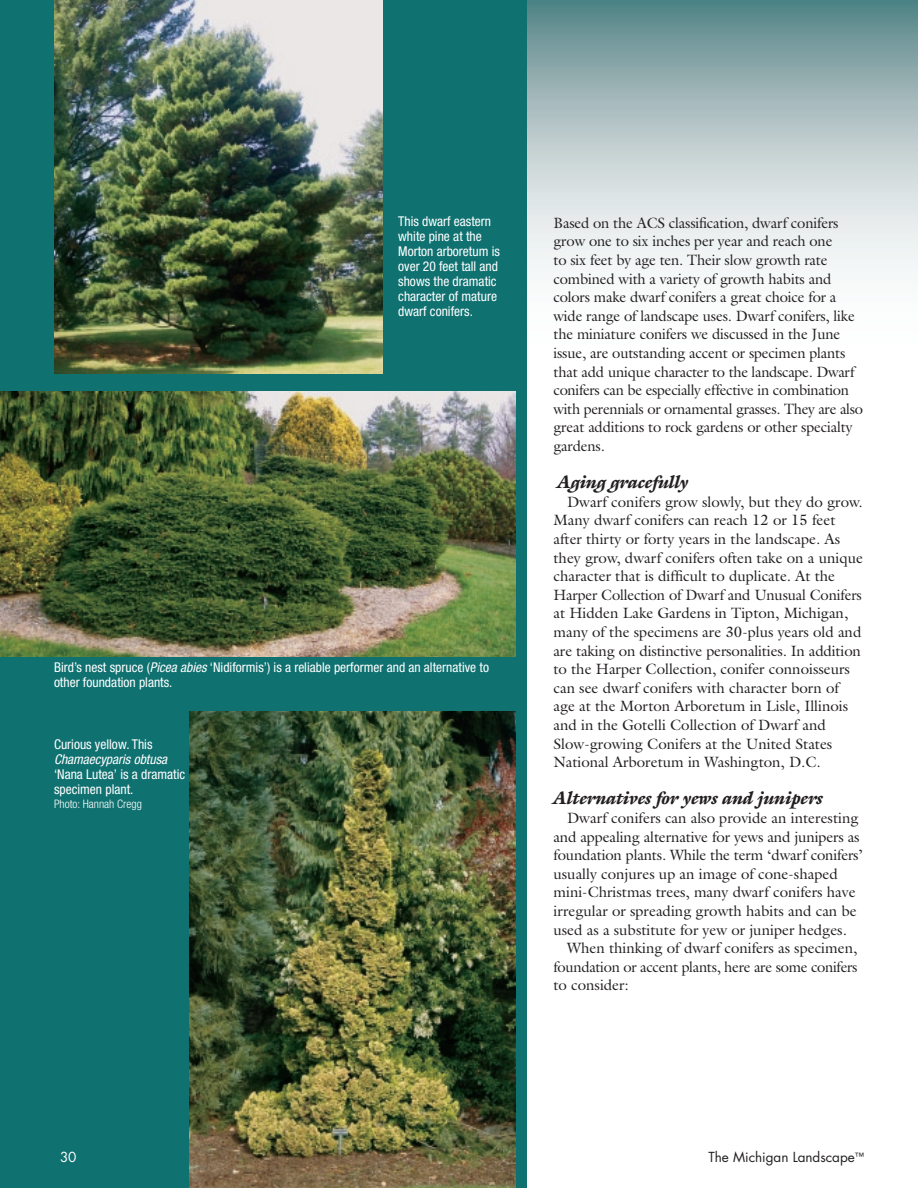
<style>
.page{position:relative;width:918px;height:1188px;background:#fff}
.page>*{position:absolute;margin:0;border:0;box-sizing:border-box;transform-origin:0 0}
.t1{font:italic 900 18px "Galliard";color:#231f20}
.t2{font:15px/18.6px "Galliard";color:#231f20}
.t3{font:condensed 13.5px/15px "Helvetica Neue";color:#fff}
.t4{font:13.5px "Futura";color:#231f20}
.t5{font:italic condensed 13.5px "Helvetica Neue";color:#fff}
.t6{font:13.5px "Futura";color:#fff}
.t7{font:300 condensed 11.7px "Helvetica Neue";color:#fff}
.s1{font-style:italic}
</style>
<div class="page">
<svg style="left:526px;top:0;width:392px;height:389px"></svg>
<div style="left:0;top:0;width:526px;height:1188px;background:#107171"></div>
<img style="left:0;top:392px;width:515px;height:265px">
<img style="left:189px;top:711px;width:326px;height:477px">
<img style="left:54px;top:0;width:329px;height:374px">
<p class="t3" style="left:398px;top:214px;width:103px">This dwarf eastern white pine at the<br>Morton arboretum is over 20 feet tall and shows the dramatic character of mature dwarf conifers.</p>
<p class="t3" style="left:54px;top:659px;width:437px">Bird’s nest spruce (<span class="s1">Picea abies</span> ‘Nidiformis’) is a reliable performer and an alternative to other foundation plants.</p>
<p class="t3" style="left:54px;top:736px;width:100px">Curious yellow. This</p>
<p class="t5" style="left:54px;top:751px;width:115px">Chamaecyparis obtusa</p>
<p class="t3" style="left:54px;top:766px;width:133px">‘Nana Lutea’ is a dramatic specimen plant.</p>
<p class="t7" style="left:54px;top:797px;width:89px">Photo: Hannah Cregg</p>
<p class="t2" style="left:554px;top:213px;width:311px">Based on the ACS classification, dwarf conifers grow one to six inches per year and reach one<br>to six feet by age ten. Their slow growth rate combined with a variety of growth habits and colors make dwarf conifers a great choice for a wide range of landscape uses. Dwarf conifers, like the miniature conifers we discussed in the June issue, are outstanding accent or specimen plants that add unique character to the landscape. Dwarf conifers can be especially effective in combination with perennials or ornamental grasses. They are also great additions to rock gardens or other specialty gardens.</p>
<p class="t1" style="left:557px;top:471px;width:132px">Aging gracefully</p>
<p class="t2" style="left:554px;top:492px;width:311px;text-indent:14px">Dwarf conifers grow slowly, but they do grow.<br>Many dwarf conifers can reach 12 or 15 feet after thirty or forty years in the landscape. As they grow, dwarf conifers often take on a unique character that is difficult to duplicate. At the Harper Collection of Dwarf and Unusual Conifers at Hidden Lake Gardens in Tipton, Michigan, many of the specimens are 30-plus years old and are taking on distinctive personalities. In addition to the Harper Collection, conifer connoisseurs can see dwarf conifers with character born of age at the Morton Arboretum in Lisle, Illinois and in the Gotelli Collection of Dwarf and Slow-growing Conifers at the United States National Arboretum in Washington, D.C.</p>
<p class="t1" style="left:554px;top:787px;width:271px">Alternatives for yews and junipers</p>
<p class="t2" style="left:554px;top:808px;width:311px;text-indent:14px">Dwarf conifers can also provide an interesting and appealing alternative for yews and junipers as foundation plants. While the term ‘dwarf conifers’ usually conjures up an image of cone-shaped mini-Christmas trees, many dwarf conifers have irregular or spreading growth habits and can be used as a substitute for yew or juniper hedges.</p>
<p class="t2" style="left:554px;top:939px;width:305px;text-align:justify;text-indent:14px">When thinking of dwarf conifers as specimen, foundation or accent plants, here are some conifers to consider:</p>
<p class="t6" style="left:60px;top:1148px;width:18px">30</p>
<p class="t4" style="left:708px;top:1148px;width:157px">The Michigan Landscape<sup>™</sup></p>
</div>
